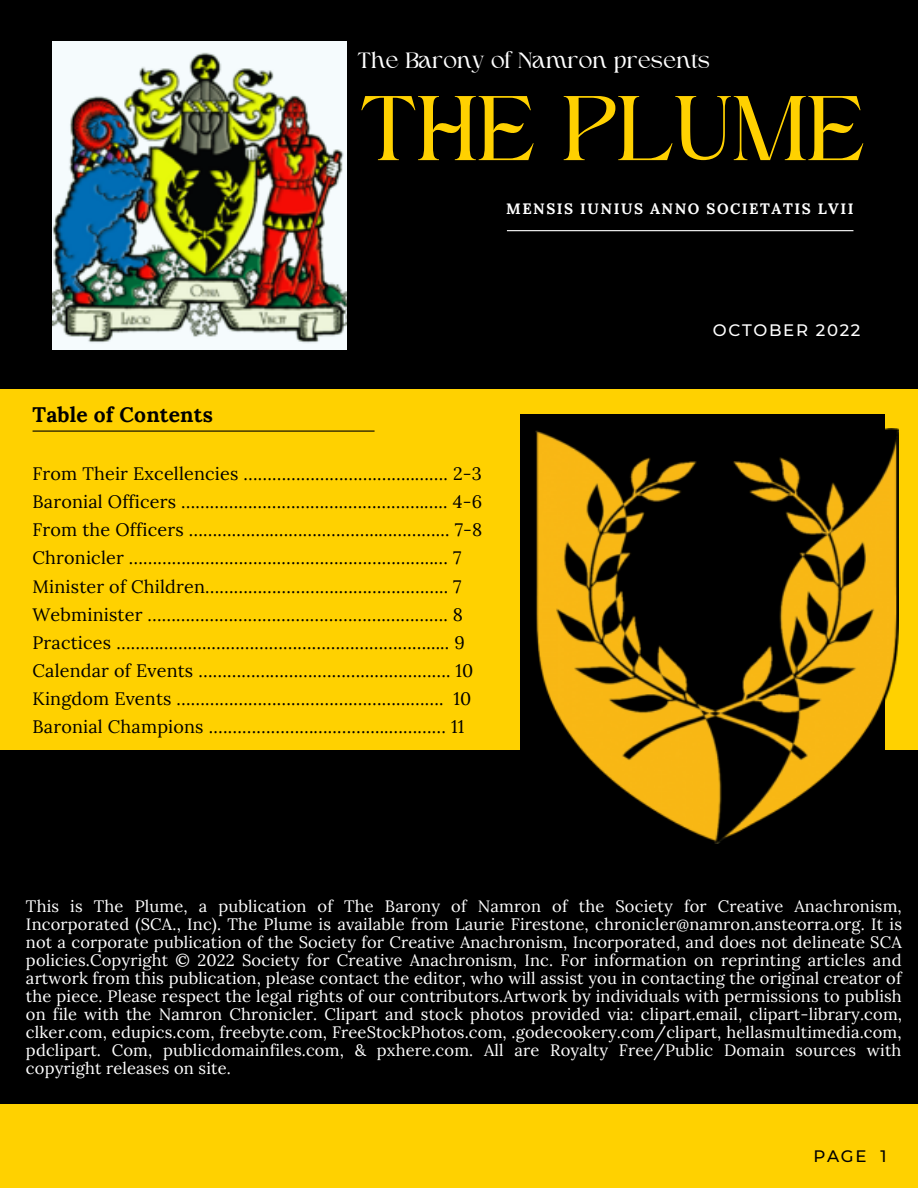
<style>
.page{position:relative;width:918px;height:1188px;background:#ffd100}
.page>*{position:absolute;margin:0;border:0;box-sizing:border-box;transform-origin:0 0}
.t1{font:93.6px "Higuen";color:#ffd100}
.t2{font:22.5px "Higuen";color:#fff}
.t3{font:700 21px "Lora";letter-spacing:.01em;color:#000}
.t4{font:18px/28.2px "Lora";letter-spacing:.01em;color:#000}
.t5{font:16.5px/18px "Lora";letter-spacing:.01em;color:#fff;text-align:justify}
.t6{font:500 16.5px "Montserrat";letter-spacing:.1em;color:#fff}
.t7{font:500 16.5px "Montserrat";color:#000}
.t8{font:700 15px "Lora";letter-spacing:.1em;color:#fff}
</style>
<div class="page">
<div style="left:0;top:0;width:918px;height:389px;background:#000"></div>
<img style="left:53px;top:41px;width:293px;height:309px">
<div style="left:0;top:750px;width:918px;height:354px;background:#000"></div>
<hr style="left:507px;top:230px;width:346px;height:1px;background:#fff">
<hr style="left:33px;top:431px;width:342px;height:1px;background:#000">
<div style="left:520px;top:414px;width:365px;height:409px;background:#000"></div>
<img style="left:535px;top:429px;width:364px;height:415px">
<h2 class="t2" style="left:358px;top:51px;width:354px">The Barony of Namron presents</h2>
<h1 class="t1" style="left:361px;top:90px;width:506px">THE PLUME</h1>
<p class="t8" style="left:506px;top:199px;width:349px">MENSIS IUNIUS ANNO SOCIETATIS LVII</p>
<p class="t3" style="left:33px;top:400px;width:182px">Table of Contents</p>
<p class="t4" style="left:33px;top:459px;width:451px">From Their Excellencies ……………………….……..……. 2-3<br>Baronial Officers ……………………………..…………….….. 4-6<br>From the Officers ……….……..………..………..…………... 7-8<br>Chronicler …………………………..…………………………..… 7<br>Minister of Children……………………….………………….. 7<br>Webminister …………………………….…………….…………. 8<br>Practices ………………..………………………………………..... 9<br>Calendar of Events …………………….………...……………. 10<br>Kingdom Events ……………………………….………………. 10<br>Baronial Champions .……………………..…….....………… 11</p>
<p class="t6" style="left:713px;top:320px;width:149px">OCTOBER 2022</p>
<p class="t5" style="left:26px;top:897px;width:878px">This is The Plume, a publication of The Barony of Namron of the Society for Creative Anachronism, Incorporated (SCA., Inc). The Plume is available from Laurie Firestone, chronicler@namron.ansteorra.org. It is not a corporate publication of the Society for Creative Anachronism, Incorporated, and does not delineate SCA policies.Copyright ©️ 2022 Society for Creative Anachronism, Inc. For information on reprinting articles and artwork from this publication, please contact the editor, who will assist you in contacting the original creator of the piece. Please respect the legal rights of our contributors.Artwork by individuals with permissions to publish on file with the Namron Chronicler. Clipart and stock photos provided via: clipart.email, clipart-library.com, clker.com, edupics.com, freebyte.com, FreeStockPhotos.com, .godecookery.com/clipart, hellasmultimedia.com, pdclipart. Com, publicdomainfiles.com, &amp; pxhere.com. All are Royalty Free/Public Domain sources with copyright releases on site.</p>
<p class="t7" style="left:814px;top:1146px;width:74px">PAGE 1</p>
</div>
